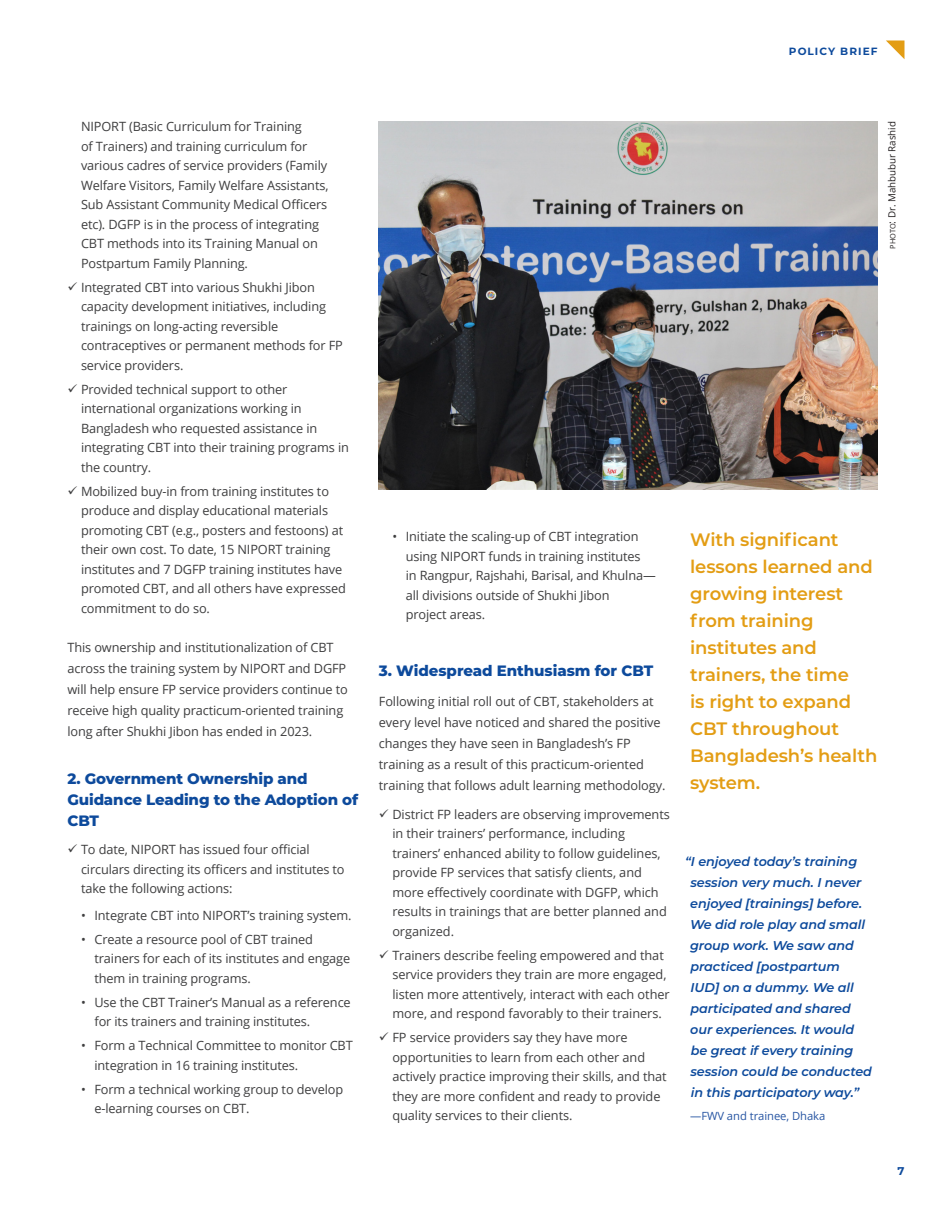
<style>
.page{position:relative;width:945px;height:1215px;background:#fff}
.page>*{position:absolute;margin:0;border:0;box-sizing:border-box;transform-origin:0 0}
.Call_Out{font:600 18px/27px "Montserrat";letter-spacing:-.005em;color:#e39d14}
.Heading_B_-_Blue{font:800 15px/21px "Montserrat";letter-spacing:-.01em;color:#0d4a9c}
.t1{font:12.75px/19.5px "Open Sans";letter-spacing:-.01em;color:#3e3e3f}
.t2{font:italic 600 12.75px/21px "Montserrat";letter-spacing:-.005em;color:#0d4a9c}
.t3{font:11.25px "Open Sans";letter-spacing:-.005em;color:#2856a3}
.t4{font:700 11.25px "Montserrat";color:#0d4a9c}
.t5{font:700 10.5px "Montserrat";letter-spacing:.1em;color:#0d4a9c}
.t6{font:9.75px "Open Sans";letter-spacing:-.005em;color:#231f20}
.s1{font-size:7.35px}
.s2{font-size:10.5px}
</style>
<div class="page">
<svg style="left:886px;top:41px;width:18px;height:18px"></svg>
<img style="left:379px;top:122px;width:498px;height:368px">
<p class="t5" style="left:789px;top:44px;width:90px">POLICY BRIEF</p>
<p class="t1" style="left:81px;top:117px;width:249px">NIPORT (Basic Curriculum for Training<br>of Trainers) and training curriculum for various cadres of service providers (Family Welfare Visitors, Family Welfare Assistants, Sub Assistant Community Medical Officers etc). DGFP is in the process of integrating CBT methods into its Training Manual on Postpartum Family Planning.</p>
<p class="t1" style="left:81px;top:277px;width:263px">Integrated CBT into various Shukhi Jibon capacity development initiatives, including trainings on long-acting reversible contraceptives or permanent methods for FP service providers.</p>
<p class="t1" style="left:81px;top:379px;width:269px">Provided technical support to other international organizations working in Bangladesh who requested assistance in integrating CBT into their training programs in the country.</p>
<p class="t1" style="left:81px;top:481px;width:267px">Mobilized buy-in from training institutes to produce and display educational materials promoting CBT (e.g., posters and festoons) at their own cost. To date, 15 NIPORT training institutes and 7 DGFP training institutes have promoted CBT, and all others have expressed commitment to do so.</p>
<p class="t1" style="left:68px;top:636px;width:282px;line-height:21px">This ownership and institutionalization of CBT across the training system by NIPORT and DGFP will help ensure FP service providers continue to receive high quality practicum-oriented training long after Shukhi Jibon has ended in 2023.</p>
<p class="Heading_B_-_Blue" style="left:68px;top:767px;width:292px">2. Government Ownership and<br>Guidance Leading to the Adoption of<br>CBT</p>
<p class="t1" style="left:81px;top:840px;width:265px">To date, NIPORT has issued four official circulars directing its officers and institutes to take the following actions:</p>
<p class="t1" style="left:81px;top:905px;width:272px">• Integrate CBT into NIPORT’s training system.</p>
<p class="t1" style="left:94px;top:929px;width:257px;text-indent:-14px">• Create a resource pool of CBT trained trainers for each of its institutes and engage them in training programs.</p>
<p class="t1" style="left:94px;top:992px;width:258px;text-indent:-14px">• Use the CBT Trainer’s Manual as a reference for its trainers and training institutes.</p>
<p class="t1" style="left:94px;top:1035px;width:260px;text-indent:-14px">• Form a Technical Committee to monitor CBT integration in 16 training institutes.</p>
<p class="t1" style="left:94px;top:1079px;width:250px;text-indent:-14px">• Form a technical working group to develop e-learning courses on CBT.</p>
<p class="t6" style="left:885px;top:249px;width:129px;rotate:-90deg"><span class="s1">photo</span><span class="s2">:</span> Dr. Mahbubur Rashid</p>
<p class="t1" style="left:406px;top:527px;width:251px;text-indent:-14px">• Initiate the scaling-up of CBT integration using NIPORT funds in training institutes<br>in Rangpur, Rajshahi, Barisal, and Khulna— all divisions outside of Shukhi Jibon<br>project areas.</p>
<p class="Heading_B_-_Blue" style="left:379px;top:660px;width:276px">3. Widespread Enthusiasm for CBT</p>
<p class="t1" style="left:379px;top:691px;width:288px;line-height:21px">Following initial roll out of CBT, stakeholders at every level have noticed and shared the positive changes they have seen in Bangladesh’s FP training as a result of this practicum-oriented training that follows adult learning methodology.</p>
<p class="t1" style="left:392px;top:804px;width:279px">District FP leaders are observing improvements in their trainers’ performance, including trainers’ enhanced ability to follow guidelines, provide FP services that satisfy clients, and more effectively coordinate with DGFP, which results in trainings that are better planned and organized.</p>
<p class="t1" style="left:392px;top:945px;width:279px">Trainers describe feeling empowered and that service providers they train are more engaged, listen more attentively, interact with each other more, and respond favorably to their trainers.</p>
<p class="t1" style="left:392px;top:1028px;width:276px">FP service providers say they have more opportunities to learn from each other and actively practice improving their skills, and that they are more confident and ready to provide quality services to their clients.</p>
<p class="Call_Out" style="left:690px;top:525px;width:189px">With significant lessons learned and growing interest from training institutes and trainers, the time<br>is right to expand<br>CBT throughout<br>Bangladesh’s health system.</p>
<p class="t2" style="left:690px;top:850px;width:183px;text-indent:-5px">“I enjoyed today’s training session very much. I never enjoyed [trainings] before.<br>We did role play and small group work. We saw and practiced [postpartum<br>IUD] on a dummy. We all participated and shared our experiences. It would be great if every training session could be conducted in this participatory way.”</p>
<p class="t3" style="left:690px;top:1108px;width:137px">—FWV and trainee, Dhaka</p>
<p class="t4" style="left:898px;top:1162px;width:8px">7</p>
</div>
